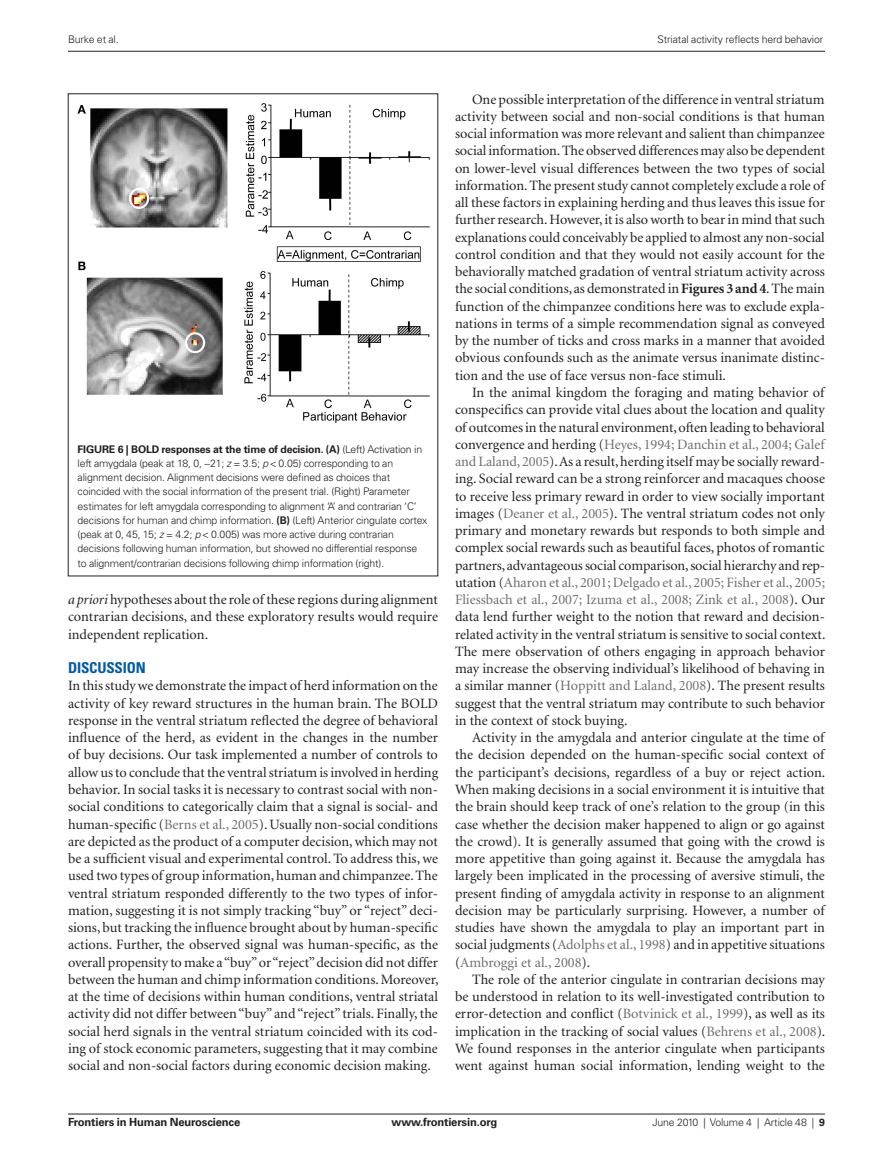
<style>
.page{position:relative;width:893px;height:1170px;background:#fff}
.page>*{position:absolute;margin:0;border:0;box-sizing:border-box;transform-origin:0 0}
.ART_tx_title1{font:700 condensed 15px "Univers";letter-spacing:-.01em;color:#015aaa}
.ART_tx{font:14.25px/17.2px "Minion";color:#231f20;text-align:justify}
.ART_tx1{font:14.25px/17.2px "Minion";color:#231f20;text-align:justify}
.t1{font:700 11.25px "Univers";letter-spacing:-.015em;color:#231f20}
.FIGURE_tx{font:300 10.5px/14.2px "Univers";letter-spacing:-.015em;color:#231f20}
.s1{font-weight:700}
.s2{font-style:italic}
.s3{color:#6c6d70}
</style>
<div class="page">
<hr style="left:68px;top:1113px;width:757px;height:1px;background:#231f20">
<hr style="left:68px;top:51px;width:757px;height:1px;background:#231f20">
<img style="left:77px;top:103px;width:352px;height:319px">
<p class="FIGURE_tx" style="left:68px;top:32px;width:52px">Burke et al.</p>
<p class="FIGURE_tx" style="left:658px;top:32px;width:167px">Striatal activity reflects herd behavior</p>
<p class="FIGURE_tx" style="left:78px;top:442px;width:351px"><span class="s1">Figure 6 | BOLD responses at the time of decision. (A)</span> (Left) Activation in left amygdala (peak at 18, 0, −21; <span class="s2">z</span> = 3.5; <span class="s2">p</span> 0.05) corresponding to an alignment decision. Alignment decisions were defined as choices that coincided with the social information of the present trial. (Right) Parameter estimates for left amygdala corresponding to alignment ‘A’ and contrarian ‘C’ decisions for human and chimp information. <span class="s1">(B)</span> (Left) Anterior cingulate cortex (peak at 0, 45, 15; <span class="s2">z</span> = 4.2; <span class="s2">p</span> 0.005) was more active during contrarian decisions following human information, but showed no differential response to alignment/contrarian decisions following chimp information (right).</p>
<p class="ART_tx" style="left:68px;top:591px;width:371px"><span class="s2">a priori</span> hypotheses about the role of these regions during alignment contrarian decisions, and these exploratory results would require independent replication.</p>
<p class="ART_tx_title1" style="left:68px;top:658px;width:79px">DISCUSSION</p>
<p class="ART_tx1" style="left:68px;top:677px;width:372px">In this study we demonstrate the impact of herd information on the activity of key reward structures in the human brain. The BOLD response in the ventral striatum reflected the degree of behavioral influence of the herd, as evident in the changes in the number of buy decisions. Our task implemented a number of controls to allow us to conclude that the ventral striatum is involved in herding behavior. In social tasks it is necessary to contrast social with non&shy;social conditions to categorically claim that a signal is social- and human-specific (<span class="s3">Berns et al., 2005</span>). Usually non-social conditions are depicted as the product of a computer decision, which may not be a sufficient visual and experimental control. To address this, we used two types of group information, human and chimpanzee. The ventral striatum responded differently to the two types of infor&shy;mation, suggesting it is not simply tracking “buy” or “reject” deci&shy;sions, but tracking the influence brought about by human-specific actions. Further, the observed signal was human-specific, as the overall propensity to make a “buy” or “reject” decision did not differ between the human and chimp information conditions. Moreover, at the time of decisions within human conditions, ventral striatal activity did not differ between “buy” and “reject” trials. Finally, the social herd signals in the ventral striatum coincided with its cod&shy;ing of stock economic parameters, suggesting that it may combine social and non-social factors during economic decision making.</p>
<p class="ART_tx" style="left:455px;top:91px;width:372px;text-indent:17px">One possible interpretation of the difference in ventral striatum activity between social and non-social conditions is that human social information was more relevant and salient than chimpanzee social information. The observed differences may also be dependent on lower-level visual differences between the two types of social information. The present study cannot completely exclude a role of all these factors in explaining herding and thus leaves this issue for further research. However, it is also worth to bear in mind that such explanations could conceivably be applied to almost any non-social control condition and that they would not easily account for the behaviorally matched gradation of ventral striatum activity across the social conditions, as demonstrated in <span class="s1">Figures 3 and4</span>. The main function of the chimpanzee conditions here was to exclude expla&shy;nations in terms of a simple recommendation signal as conveyed by the number of ticks and cross marks in a manner that avoided obvious confounds such as the animate versus inanimate distinc&shy;tion and the use of face versus non-face stimuli.</p>
<p class="ART_tx" style="left:455px;top:384px;width:372px;text-indent:17px">In the animal kingdom the foraging and mating behavior of conspecifics can provide vital clues about the location and quality of outcomes in the natural environment, often leading to behavioral convergence and herding (<span class="s3">Heyes, 1994; Danchin et al., 2004; Galef and Laland, 2005</span>). As a result, herding itself may be socially reward&shy;ing. Social reward can be a strong reinforcer and macaques choose to receive less primary reward in order to view socially important images (<span class="s3">Deaner et al., 2005</span>). The ventral striatum codes not only primary and monetary rewards but responds to both simple and complex social rewards such as beautiful faces, photos of romantic partners, advantageous social comparison, social hierarchy and rep&shy;utation (<span class="s3">Aharon et al., 2001; Delgado et al., 2005; Fisher et al., 2005; Fliessbach et al., 2007; Izuma et al., 2008; Zink et al., 2008</span>). Our data lend further weight to the notion that reward and decision&shy;related activity in the ventral striatum is sensitive to social context.<br>The mere observation of others engaging in approach behavior may increase the observing individual’s likelihood of behaving in a similar manner (<span class="s3">Hoppitt and Laland, 2008</span>). The present results suggest that the ventral striatum may contribute to such behavior in the context of stock buying.</p>
<p class="ART_tx" style="left:455px;top:729px;width:372px;text-indent:17px">Activity in the amygdala and anterior cingulate at the time of the decision depended on the human-specific social context of the participant’s decisions, regardless of a buy or reject action.<br>When making decisions in a social environment it is intuitive that the brain should keep track of one’s relation to the group (in this case whether the decision maker happened to align or go against the crowd). It is generally assumed that going with the crowd is more appetitive than going against it. Because the amygdala has largely been implicated in the processing of aversive stimuli, the present finding of amygdala activity in response to an alignment decision may be particularly surprising. However, a number of studies have shown the amygdala to play an important part in social judgments (<span class="s3">Adolphs et al., 1998</span>) and in appetitive situations (<span class="s3">Ambroggi et al., 2008</span>).</p>
<p class="ART_tx" style="left:455px;top:971px;width:372px;text-indent:17px">The role of the anterior cingulate in contrarian decisions may be understood in relation to its well-investigated contribution to error-detection and conflict (<span class="s3">Botvinick et al., 1999</span>), as well as its implication in the tracking of social values (<span class="s3">Behrens et al., 2008</span>).<br>We found responses in the anterior cingulate when participants went against human social information, lending weight to the</p>
<p class="t1" style="left:68px;top:1115px;width:174px">Frontiers in Human Neuroscience</p>
<p class="t1" style="left:392px;top:1115px;width:107px">www.frontiersin.org</p>
<p class="FIGURE_tx" style="left:653px;top:1115px;width:174px">June 2010 | Volume 4 | Article 48 | <span class="s1">9</span></p>
</div>
